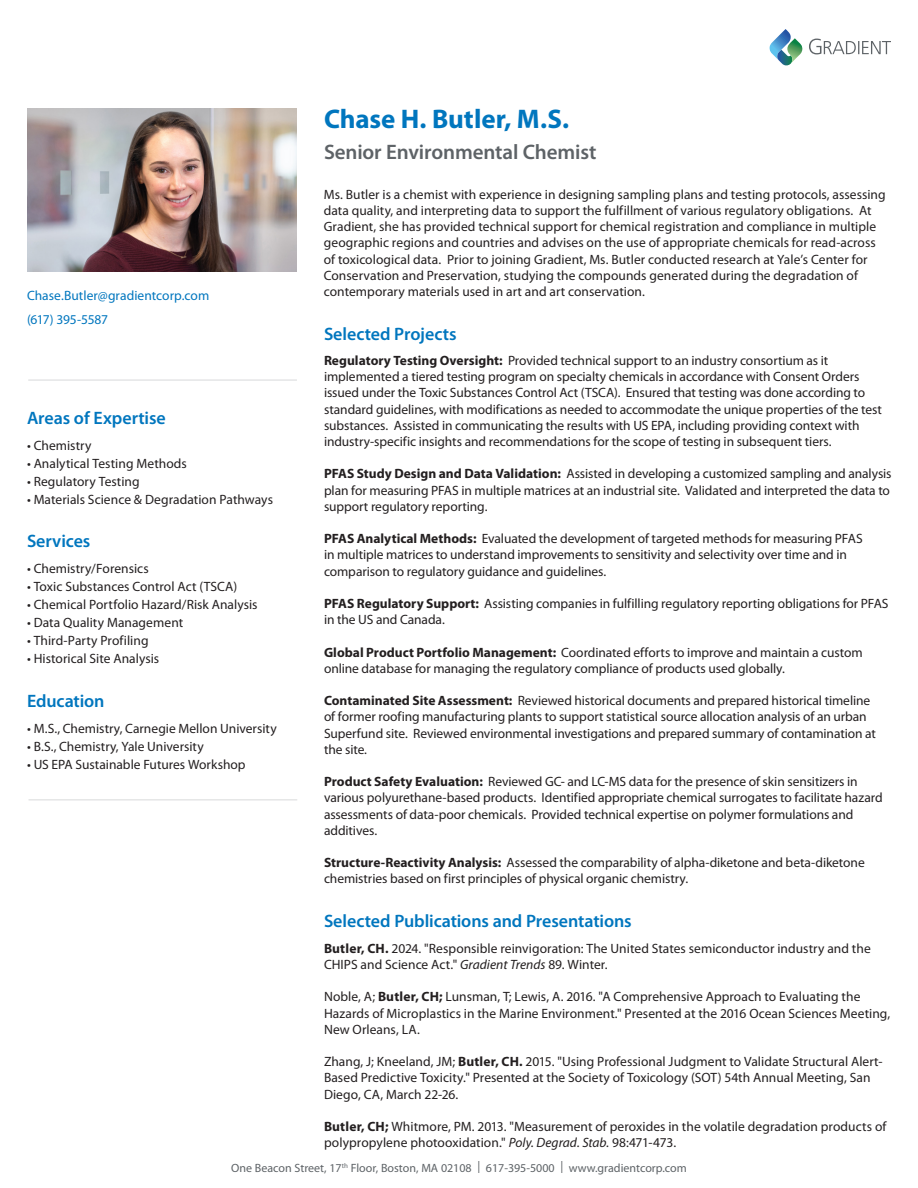
<style>
.page{position:relative;width:918px;height:1188px;background:#fff}
.page>*{position:absolute;margin:0;border:0;box-sizing:border-box;transform-origin:0 0}
.Name_and_credentials{font:700 27px "Myriad Pro";letter-spacing:-.005em;color:#0076be}
.Name_and_credentials-2{font:600 21px "Myriad Pro";letter-spacing:-.005em;color:#5e6367}
.Name_and_credentials-3{font:600 18px "Myriad Pro";letter-spacing:-.005em;color:#0076be}
.Name_and_credentials-4{font:13.5px/16.2px "Myriad Pro";color:#231f20}
.Name_and_credentials-5{font:13.5px "Myriad Pro";color:#0076be}
.Name_and_credentials-6{font:13.5px "Myriad Pro";letter-spacing:-.02em;color:#0076be}
.t1{font:12px "Myriad Pro";color:#5e6367}
.s1{font-weight:700}
.s2{font-style:italic}
</style>
<div class="page">
<img style="left:27px;top:108px;width:270px;height:163px">
<hr style="left:28px;top:380px;width:269px;height:1px;background:#5e6367">
<svg style="left:770px;top:29px;width:32px;height:37px"></svg>
<svg style="left:809px;top:39px;width:82px;height:15px"></svg>
<hr style="left:29px;top:800px;width:268px;height:1px;background:#5e6367">
<p class="Name_and_credentials" style="left:324px;top:102px;width:247px">Chase H. Butler, M.S.</p>
<p class="Name_and_credentials-2" style="left:324px;top:139px;width:274px">Senior Environmental Chemist</p>
<p class="Name_and_credentials-4" style="left:324px;top:186px;width:563px">Ms. Butler is a chemist with experience in designing sampling plans and testing protocols, assessing data quality, and interpreting data to support the fulfillment of various regulatory obligations. At Gradient, she has provided technical support for chemical registration and compliance in multiple geographic regions and countries and advises on the use of appropriate chemicals for read-across of toxicological data. Prior to joining Gradient, Ms. Butler conducted research at Yale’s Center for Conservation and Preservation, studying the compounds generated during the degradation of</p>
<p class="Name_and_credentials-5" style="left:27px;top:287px;width:184px">Chase.Butler@gradientcorp.com</p>
<p class="Name_and_credentials-4" style="left:324px;top:283px;width:323px">contemporary materials used in art and art conservation.</p>
<p class="Name_and_credentials-6" style="left:27px;top:311px;width:83px">(617) 395-5587</p>
<p class="Name_and_credentials-3" style="left:324px;top:322px;width:134px">Selected Projects</p>
<p class="Name_and_credentials-3" style="left:27px;top:407px;width:140px">Areas of Expertise</p>
<p class="Name_and_credentials-4" style="left:27px;top:437px;width:66px">• Chemistry</p>
<p class="Name_and_credentials-4" style="left:27px;top:455px;width:161px">• Analytical Testing Methods</p>
<p class="Name_and_credentials-4" style="left:27px;top:473px;width:114px">• Regulatory Testing</p>
<p class="Name_and_credentials-4" style="left:27px;top:491px;width:248px">• Materials Science &amp; Degradation Pathways</p>
<p class="Name_and_credentials-3" style="left:27px;top:530px;width:65px">Services</p>
<p class="Name_and_credentials-4" style="left:27px;top:560px;width:123px">• Chemistry/Forensics</p>
<p class="Name_and_credentials-4" style="left:27px;top:578px;width:212px">• Toxic Substances Control Act (TSCA)</p>
<p class="Name_and_credentials-4" style="left:27px;top:596px;width:232px">• Chemical Portfolio Hazard/Risk Analysis</p>
<p class="Name_and_credentials-4" style="left:27px;top:614px;width:158px">• Data Quality Management</p>
<p class="Name_and_credentials-4" style="left:27px;top:632px;width:123px">• Third-Party Profiling</p>
<p class="Name_and_credentials-4" style="left:27px;top:650px;width:134px">• Historical Site Analysis</p>
<p class="Name_and_credentials-3" style="left:27px;top:690px;width:79px">Education</p>
<p class="Name_and_credentials-4" style="left:27px;top:720px;width:251px">• M.S., Chemistry, Carnegie Mellon University</p>
<p class="Name_and_credentials-4" style="left:27px;top:738px;width:178px">• B.S., Chemistry, Yale University</p>
<p class="Name_and_credentials-4" style="left:27px;top:756px;width:220px">• US EPA Sustainable Futures Workshop</p>
<p class="Name_and_credentials-4" style="left:324px;top:352px;width:560px"><span class="s1">Regulatory Testing Oversight:</span> Provided technical support to an industry consortium as it implemented a tiered testing program on specialty chemicals in accordance with Consent Orders issued under the Toxic Substances Control Act (TSCA). Ensured that testing was done according to standard guidelines, with modifications as needed to accommodate the unique properties of the test substances. Assisted in communicating the results with US EPA, including providing context with industry-specific insights and recommendations for the scope of testing in subsequent tiers.</p>
<p class="Name_and_credentials-4" style="left:324px;top:466px;width:569px;text-align:justify"><span class="s1">PFAS Study Design and Data Validation:</span> Assisted in developing a customized sampling and analysis plan for measuring PFAS in multiple matrices at an industrial site. Validated and interpreted the data to support regulatory reporting.</p>
<p class="Name_and_credentials-4" style="left:324px;top:530px;width:540px"><span class="s1">PFAS Analytical Methods:</span> Evaluated the development of targeted methods for measuring PFAS in multiple matrices to understand improvements to sensitivity and selectivity over time and in comparison to regulatory guidance and guidelines.</p>
<p class="Name_and_credentials-4" style="left:324px;top:595px;width:566px"><span class="s1">PFAS Regulatory Support:</span> Assisting companies in fulfilling regulatory reporting obligations for PFAS in the US and Canada.</p>
<p class="Name_and_credentials-4" style="left:324px;top:644px;width:540px"><span class="s1">Global Product Portfolio Management:</span> Coordinated efforts to improve and maintain a custom online database for managing the regulatory compliance of products used globally.</p>
<p class="Name_and_credentials-4" style="left:324px;top:692px;width:554px"><span class="s1">Contaminated Site Assessment:</span> Reviewed historical documents and prepared historical timeline of former roofing manufacturing plants to support statistical source allocation analysis of an urban Superfund site. Reviewed environmental investigations and prepared summary of contamination at the site.</p>
<p class="Name_and_credentials-4" style="left:324px;top:773px;width:560px"><span class="s1">Product Safety Evaluation:</span> Reviewed GC- and LC-MS data for the presence of skin sensitizers in various polyurethane-based products. Identified appropriate chemical surrogates to facilitate hazard assessments of data-poor chemicals. Provided technical expertise on polymer formulations and additives.</p>
<p class="Name_and_credentials-4" style="left:324px;top:854px;width:542px"><span class="s1">Structure-Reactivity Analysis:</span> Assessed the comparability of alpha-diketone and beta-diketone chemistries based on first principles of physical organic chemistry.</p>
<p class="Name_and_credentials-3" style="left:324px;top:909px;width:309px">Selected Publications and Presentations</p>
<p class="Name_and_credentials-4" style="left:324px;top:940px;width:548px"><span class="s1">Butler, CH.</span> 2024. "Responsible reinvigoration: The United States semiconductor industry and the<br>CHIPS and Science Act." <span class="s2">Gradient Trends</span> 89. Winter.</p>
<p class="Name_and_credentials-4" style="left:324px;top:989px;width:568px">Noble, A; <span class="s1">Butler, CH;</span> Lunsman, T; Lewis, A. 2016. "A Comprehensive Approach to Evaluating the<br>Hazards of Microplastics in the Marine Environment." Presented at the 2016 Ocean Sciences Meeting,<br>New Orleans, LA.</p>
<p class="Name_and_credentials-4" style="left:324px;top:1053px;width:560px">Zhang, J; Kneeland, JM; <span class="s1">Butler, CH.</span> 2015. "Using Professional Judgment to Validate Structural Alert-<br>Based Predictive Toxicity." Presented at the Society of Toxicology (SOT) 54th Annual Meeting, San<br>Diego, CA, March 22-26.</p>
<p class="Name_and_credentials-4" style="left:324px;top:1118px;width:564px"><span class="s1">Butler, CH;</span> Whitmore, PM. 2013. "Measurement of peroxides in the volatile degradation products of polypropylene photooxidation." <span class="s2">Poly. Degrad. Stab.</span> 98:471-473.</p>
<p class="t1" style="left:231px;top:1160px;width:457px">One Beacon Street, 17<sup>th</sup> Floor, Boston, MA 02108 | 617-395-5000 | www.gradientcorp.com</p>
</div>
